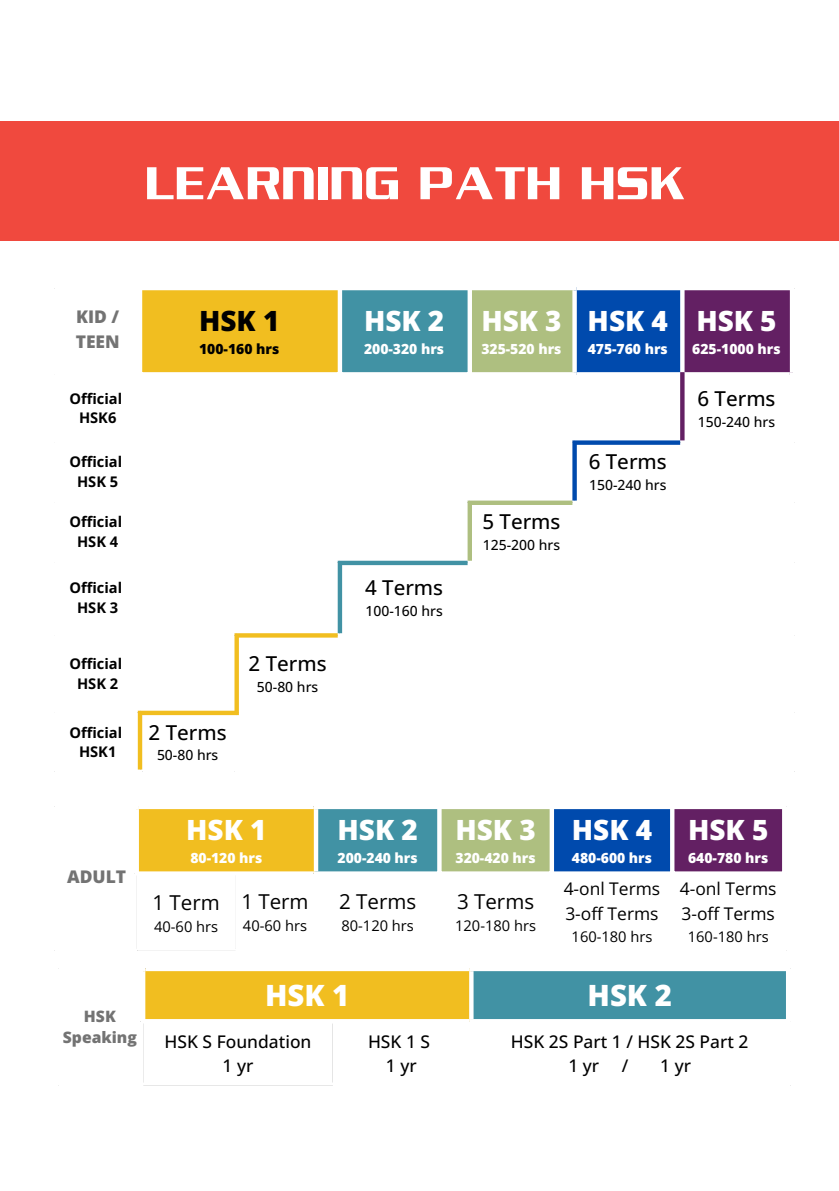
<style>
.page{position:relative;width:839px;height:1191px;background:#fff}
.page>*{position:absolute;margin:0;border:0;box-sizing:border-box;transform-origin:0 0}
.t1{font:50px "SVN The Voice";color:#fff}
.t2{font:800 29.4px "Open Sans";color:#fff}
.t3{font:800 27.8px "Open Sans";color:#fff}
.t4{font:800 27.8px "Open Sans";color:#000}
.t5{font:500 20.6px "Open Sans";color:#000}
.t6{font:20.6px "Open Sans";color:#000}
.t7{font:500 17.4px/23.6px "Open Sans";color:#000;text-align:center}
.t8{font:17.4px/24.4px "Open Sans";color:#000}
.t9{font:800 17.4px/24.4px "Open Sans";color:#737373}
.t10{font:800 15.6px/21px "Open Sans";color:#737373;text-align:center}
.t11{font:700 14.6px/19.8px "Open Sans";color:#000;text-align:center}
.t12{font:14.6px "Open Sans";color:#000}
.t13{font:800 14px "Open Sans";color:#fff}
.t14{font:500 14px "Open Sans";color:#000}
.t15{font:800 14px "Open Sans";color:#000}
</style>
<div class="page">
<div style="left:0;top:122px;width:838px;height:119px;background:#f0493e"></div>
<div style="left:140px;top:288px;width:200px;height:87px;background:#f1be20"></div>
<div style="left:339px;top:288px;width:131px;height:87px;background:#4192a4"></div>
<div style="left:469px;top:288px;width:106px;height:87px;background:#aebf80"></div>
<div style="left:574px;top:288px;width:108px;height:87px;background:#004aad"></div>
<div style="left:682px;top:288px;width:110px;height:87px;background:#632063"></div>
<svg style="left:572px;top:290px;width:4px;height:82px"></svg>
<svg style="left:680px;top:290px;width:4px;height:82px"></svg>
<div style="left:789px;top:290px;width:5px;height:82px;background:#fff"></div>
<hr style="left:576px;top:286px;width:218px;height:4px;background:#fff">
<div style="left:576px;top:372px;width:213px;height:5px;background:#fff"></div>
<hr style="left:138px;top:290px;width:4px;height:421px;background:#fff">
<hr style="left:338px;top:290px;width:4px;height:271px;background:#fff">
<div style="left:467px;top:290px;width:5px;height:211px;background:#fff"></div>
<div style="left:789px;top:372px;width:5px;height:398px;background:#fff"></div>
<hr style="left:55px;top:286px;width:521px;height:4px;background:#fff">
<div style="left:55px;top:372px;width:521px;height:5px;background:#fff"></div>
<hr style="left:138px;top:715px;width:4px;height:55px;background:#f1be20">
<div style="left:234px;top:638px;width:5px;height:73px;background:#f1be20"></div>
<div style="left:234px;top:633px;width:104px;height:5px;background:#f1be20"></div>
<hr style="left:138px;top:711px;width:101px;height:4px;background:#f1be20">
<hr style="left:338px;top:565px;width:4px;height:68px;background:#4192a4">
<hr style="left:338px;top:561px;width:129px;height:4px;background:#4192a4">
<div style="left:467px;top:505px;width:5px;height:56px;background:#aebf80"></div>
<hr style="left:467px;top:501px;width:105px;height:4px;background:#aebf80">
<svg style="left:572px;top:445px;width:4px;height:56px"></svg>
<div style="left:572px;top:440px;width:108px;height:5px;background:#004aad"></div>
<svg style="left:680px;top:372px;width:4px;height:68px"></svg>
<div style="left:136px;top:807px;width:180px;height:67px;background:#f1be20"></div>
<div style="left:315px;top:807px;width:125px;height:67px;background:#4192a4"></div>
<div style="left:439px;top:807px;width:113px;height:67px;background:#aebf80"></div>
<div style="left:551px;top:807px;width:121px;height:67px;background:#004aad"></div>
<div style="left:671px;top:807px;width:113px;height:67px;background:#632063"></div>
<div style="left:134px;top:809px;width:5px;height:62px;background:#fff"></div>
<hr style="left:314px;top:809px;width:4px;height:62px;background:#fff">
<hr style="left:139px;top:805px;width:175px;height:4px;background:#fff">
<div style="left:134px;top:871px;width:180px;height:5px;background:#fff"></div>
<hr style="left:437px;top:809px;width:4px;height:140px;background:#fff">
<div style="left:549px;top:809px;width:5px;height:140px;background:#fff"></div>
<hr style="left:670px;top:809px;width:4px;height:140px;background:#fff">
<hr style="left:782px;top:809px;width:4px;height:140px;background:#fff">
<hr style="left:55px;top:805px;width:84px;height:4px;background:#fff">
<hr style="left:314px;top:805px;width:472px;height:4px;background:#fff">
<div style="left:314px;top:871px;width:472px;height:5px;background:#fff"></div>
<div style="left:143px;top:969px;width:328px;height:53px;background:#f1be20"></div>
<div style="left:471px;top:969px;width:317px;height:53px;background:#4192a4"></div>
<hr style="left:141px;top:971px;width:4px;height:48px;background:#fff">
<svg style="left:469px;top:971px;width:4px;height:48px"></svg>
<hr style="left:145px;top:967px;width:324px;height:4px;background:#fff">
<hr style="left:141px;top:1019px;width:328px;height:4px;background:#fff">
<hr style="left:786px;top:971px;width:4px;height:112px;background:#fff">
<hr style="left:58px;top:967px;width:87px;height:4px;background:#fff">
<hr style="left:469px;top:967px;width:321px;height:4px;background:#fff">
<hr style="left:469px;top:1019px;width:321px;height:4px;background:#fff">
<h1 class="t1" style="left:145px;top:150px;width:542px">LEARNING PATH HSK</h1>
<p class="t9" style="left:76px;top:304px;width:45px">KID /<br>TEEN</p>
<h3 class="t4" style="left:199px;top:301px;width:82px">HSK 1</h3>
<p class="t15" style="left:199px;top:339px;width:82px">100-160 hrs</p>
<h3 class="t3" style="left:364px;top:301px;width:82px">HSK 2</h3>
<p class="t13" style="left:364px;top:339px;width:82px">200-320 hrs</p>
<h3 class="t3" style="left:481px;top:301px;width:82px">HSK 3</h3>
<p class="t13" style="left:481px;top:339px;width:82px">325-520 hrs</p>
<h3 class="t3" style="left:587px;top:301px;width:82px">HSK 4</h3>
<p class="t13" style="left:587px;top:339px;width:82px">475-760 hrs</p>
<h3 class="t3" style="left:696px;top:301px;width:82px">HSK 5</h3>
<p class="t13" style="left:692px;top:339px;width:90px">625-1000 hrs</p>
<p class="t11" style="left:69px;top:388px;width:54px">Official<br>HSK6</p>
<h3 class="t5" style="left:697px;top:384px;width:79px">6 Terms</h3>
<p class="t14" style="left:697px;top:412px;width:79px">150-240 hrs</p>
<p class="t11" style="left:69px;top:452px;width:54px">Official<br>HSK 5</p>
<h3 class="t5" style="left:588px;top:447px;width:79px">6 Terms</h3>
<p class="t14" style="left:589px;top:475px;width:79px">150-240 hrs</p>
<p class="t11" style="left:69px;top:512px;width:54px">Official<br>HSK 4</p>
<h3 class="t5" style="left:482px;top:507px;width:79px">5 Terms</h3>
<p class="t14" style="left:483px;top:535px;width:79px">125-200 hrs</p>
<p class="t11" style="left:69px;top:578px;width:54px">Official<br>HSK 3</p>
<h3 class="t5" style="left:365px;top:573px;width:79px">4 Terms</h3>
<p class="t14" style="left:365px;top:601px;width:79px">100-160 hrs</p>
<p class="t11" style="left:69px;top:654px;width:54px">Official<br>HSK 2</p>
<h3 class="t5" style="left:248px;top:649px;width:79px">2 Terms</h3>
<p class="t14" style="left:257px;top:677px;width:63px">50-80 hrs</p>
<p class="t11" style="left:69px;top:722px;width:54px">Official<br>HSK1</p>
<h3 class="t5" style="left:149px;top:718px;width:79px">2 Terms</h3>
<p class="t14" style="left:157px;top:746px;width:63px">50-80 hrs</p>
<p class="t9" style="left:67px;top:865px;width:61px">ADULT</p>
<h3 class="t3" style="left:186px;top:810px;width:82px">HSK 1</h3>
<p class="t13" style="left:190px;top:848px;width:73px">80-120 hrs</p>
<h3 class="t6" style="left:152px;top:888px;width:69px">1 Term</h3>
<p class="t12" style="left:154px;top:917px;width:66px">40-60 hrs</p>
<h3 class="t6" style="left:241px;top:887px;width:69px">1 Term</h3>
<p class="t12" style="left:243px;top:916px;width:66px">40-60 hrs</p>
<h3 class="t3" style="left:337px;top:810px;width:82px">HSK 2</h3>
<p class="t13" style="left:337px;top:848px;width:82px">200-240 hrs</p>
<h3 class="t6" style="left:339px;top:887px;width:79px">2 Terms</h3>
<p class="t12" style="left:341px;top:916px;width:74px">80-120 hrs</p>
<h3 class="t3" style="left:455px;top:810px;width:82px">HSK 3</h3>
<p class="t13" style="left:455px;top:848px;width:82px">320-420 hrs</p>
<h3 class="t6" style="left:457px;top:887px;width:79px">3 Terms</h3>
<p class="t12" style="left:455px;top:916px;width:82px">120-180 hrs</p>
<h3 class="t3" style="left:572px;top:810px;width:82px">HSK 4</h3>
<p class="t13" style="left:572px;top:848px;width:82px">480-600 hrs</p>
<p class="t8" style="left:563px;top:876px;width:98px">4-onl Terms<br>3-off Terms</p>
<p class="t12" style="left:571px;top:926px;width:82px">160-180 hrs</p>
<h3 class="t3" style="left:688px;top:810px;width:82px">HSK 5</h3>
<p class="t13" style="left:688px;top:848px;width:82px">640-780 hrs</p>
<p class="t8" style="left:679px;top:876px;width:98px">4-onl Terms<br>3-off Terms</p>
<p class="t12" style="left:687px;top:926px;width:82px">160-180 hrs</p>
<p class="t10" style="left:63px;top:1006px;width:76px">HSK<br>Speaking</p>
<h2 class="t2" style="left:265px;top:975px;width:86px">HSK 1</h2>
<h2 class="t2" style="left:587px;top:975px;width:86px">HSK 2</h2>
<p class="t7" style="left:164px;top:1030px;width:148px">HSK S Foundation<br>1 yr</p>
<p class="t7" style="left:368px;top:1030px;width:64px">HSK 1 S<br>1 yr</p>
<p class="t7" style="left:568px;top:1030px;width:182px;text-align:left;text-indent:-57px">HSK 2S Part 1 / HSK 2S Part 2<br>1 yr</p>
<p class="t7" style="left:622px;top:1053px;width:8px">/</p>
<p class="t7" style="left:660px;top:1053px;width:32px">1 yr</p>
</div>
